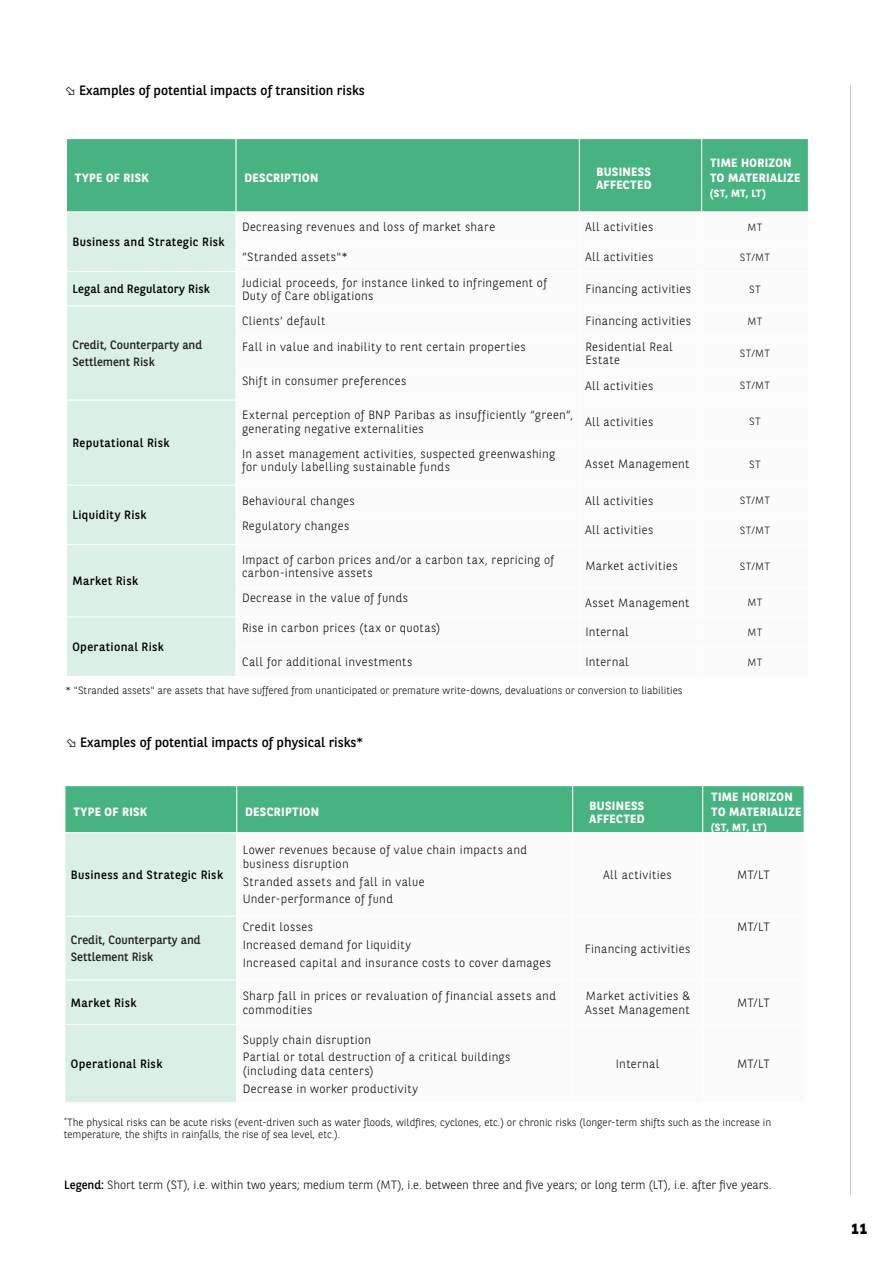
<style>
.page{position:relative;width:893px;height:1263px;background:#fff}
.page>*{position:absolute;margin:0;border:0;box-sizing:border-box;transform-origin:0 0}
.t1{font:800 14.85px "BNPP Sans";color:#000;scale:.91 1}
.t2{font:13.5px "BNPP Sans";color:#000}
.t3{font:300 12px/13.5px "BNPP Sans";letter-spacing:.035em;color:#000}
.t4{font:12px "BNPP Sans";letter-spacing:.03em;color:#000}
.t5{font:700 12px/13.5px "BNPP Sans";letter-spacing:.025em;color:#fff}
.t6{font:300 12px "BNPP Sans";color:#000}
.t7{font:12px/16.5px "BNPP Sans";color:#231f20}
.t8{font:300 10.5px/12.6px "BNPP Sans";color:#000}
.t9{font:700 10.5px "BNPP Sans";letter-spacing:.015em;color:#fff}
.s1{font-weight:400}
</style>
<div class="page">
<hr style="left:850px;top:85px;width:1px;height:1110px;background:#c6c6c6">
<div style="left:67px;top:139px;width:741px;height:72px;background:#47b381"></div>
<div style="left:67px;top:212px;width:168px;height:464px;background:#daf0e6"></div>
<hr style="left:235px;top:139px;width:2px;height:72px;background:#fff">
<hr style="left:579px;top:139px;width:1px;height:72px;background:#fff">
<hr style="left:701px;top:139px;width:1px;height:72px;background:#fff">
<hr style="left:66px;top:271px;width:170px;height:1px;background:#fff">
<hr style="left:66px;top:305px;width:170px;height:2px;background:#fff">
<hr style="left:66px;top:399px;width:170px;height:2px;background:#fff">
<hr style="left:66px;top:485px;width:170px;height:1px;background:#fff">
<hr style="left:66px;top:544px;width:170px;height:1px;background:#fff">
<hr style="left:66px;top:616px;width:170px;height:1px;background:#fff">
<div style="left:65px;top:786px;width:739px;height:46px;background:#47b381"></div>
<div style="left:65px;top:833px;width:171px;height:269px;background:#daf0e6"></div>
<hr style="left:236px;top:786px;width:1px;height:46px;background:#fff">
<hr style="left:572px;top:786px;width:1px;height:46px;background:#fff">
<hr style="left:702px;top:786px;width:1px;height:46px;background:#fff">
<hr style="left:64px;top:916px;width:173px;height:1px;background:#fff">
<hr style="left:64px;top:979px;width:173px;height:1px;background:#fff">
<hr style="left:64px;top:1024px;width:173px;height:1px;background:#fff">
<p class="t2" style="left:79px;top:82px;width:287px">Examples of potential impacts of transition risks</p>
<p class="t5" style="left:75px;top:171px;width:75px">TYPE OF RISK</p>
<p class="t5" style="left:244px;top:171px;width:75px">DESCRIPTION</p>
<p class="t5" style="left:596px;top:164px;width:57px">BUSINESS<br>AFFECTED</p>
<p class="t5" style="left:710px;top:155px;width:92px;line-height:15px">TIME HORIZON<br>TO MATERIALIZE</p>
<p class="t9" style="left:710px;top:187px;width:57px">(ST, MT, LT)</p>
<p class="t4" style="left:72px;top:234px;width:154px">Business and Strategic Risk</p>
<p class="t3" style="left:242px;top:220px;width:255px">Decreasing revenues and loss of market share</p>
<p class="t3" style="left:585px;top:220px;width:70px">All activities</p>
<p class="t8" style="left:748px;top:220px;width:16px">MT</p>
<p class="t3" style="left:242px;top:250px;width:107px">“Stranded assets"*</p>
<p class="t3" style="left:585px;top:250px;width:70px">All activities</p>
<p class="t8" style="left:740px;top:250px;width:32px">ST/MT</p>
<p class="t4" style="left:72px;top:281px;width:139px">Legal and Regulatory Risk</p>
<p class="t3" style="left:242px;top:275px;width:307px">Judicial proceeds, for instance linked to infringement of<br>Duty of Care obligations</p>
<p class="t3" style="left:585px;top:282px;width:107px">Financing activities</p>
<p class="t8" style="left:749px;top:282px;width:13px">ST</p>
<p class="t7" style="left:72px;top:336px;width:131px">Credit, Counterparty and<br>Settlement Risk</p>
<p class="t3" style="left:242px;top:314px;width:85px">Clients’ default</p>
<p class="t3" style="left:585px;top:314px;width:107px">Financing activities</p>
<p class="t8" style="left:748px;top:314px;width:16px">MT</p>
<p class="t3" style="left:242px;top:339px;width:285px">Fall in value and inability to rent certain properties</p>
<p class="t3" style="left:585px;top:339px;width:89px">Residential Real<br>Estate</p>
<p class="t8" style="left:740px;top:347px;width:32px">ST/MT</p>
<p class="t3" style="left:242px;top:374px;width:166px">Shift in consumer preferences</p>
<p class="t3" style="left:585px;top:378px;width:70px">All activities</p>
<p class="t8" style="left:740px;top:379px;width:32px">ST/MT</p>
<p class="t4" style="left:72px;top:435px;width:98px">Reputational Risk</p>
<p class="t4" style="left:72px;top:507px;width:76px">Liquidity Risk</p>
<p class="t4" style="left:72px;top:573px;width:67px">Market Risk</p>
<p class="t4" style="left:72px;top:639px;width:93px">Operational Risk</p>
<p class="t3" style="left:242px;top:408px;width:333px">External perception of BNP Paribas as insufficiently “green”, generating negative externalities</p>
<p class="t3" style="left:585px;top:414px;width:70px">All activities</p>
<p class="t8" style="left:749px;top:415px;width:13px">ST</p>
<p class="t3" style="left:242px;top:446px;width:315px">In asset management activities, suspected greenwashing for unduly labelling sustainable funds</p>
<p class="t3" style="left:585px;top:457px;width:106px">Asset Management</p>
<p class="t8" style="left:749px;top:457px;width:13px">ST</p>
<p class="t3" style="left:242px;top:493px;width:114px">Behavioural changes</p>
<p class="t3" style="left:585px;top:493px;width:70px">All activities</p>
<p class="t8" style="left:740px;top:493px;width:32px">ST/MT</p>
<p class="t3" style="left:242px;top:518px;width:109px">Regulatory changes</p>
<p class="t3" style="left:585px;top:523px;width:70px">All activities</p>
<p class="t8" style="left:740px;top:523px;width:32px">ST/MT</p>
<p class="t3" style="left:242px;top:552px;width:314px">Impact of carbon prices and/or a carbon tax, repricing of carbon-intensive assets</p>
<p class="t3" style="left:585px;top:559px;width:94px">Market activities</p>
<p class="t8" style="left:740px;top:559px;width:32px">ST/MT</p>
<p class="t3" style="left:242px;top:591px;width:168px">Decrease in the value of funds</p>
<p class="t3" style="left:585px;top:595px;width:106px">Asset Management</p>
<p class="t8" style="left:748px;top:596px;width:16px">MT</p>
<p class="t3" style="left:242px;top:620px;width:200px">Rise in carbon prices (tax or quotas)</p>
<p class="t3" style="left:585px;top:625px;width:45px">Internal</p>
<p class="t8" style="left:748px;top:625px;width:16px">MT</p>
<p class="t3" style="left:242px;top:655px;width:172px">Call for additional investments</p>
<p class="t3" style="left:585px;top:655px;width:45px">Internal</p>
<p class="t8" style="left:748px;top:655px;width:16px">MT</p>
<p class="t8" style="left:65px;top:684px;width:619px">* "Stranded assets" are assets that have suffered from unanticipated or premature write-downs, devaluations or conversion to liabilities</p>
<p class="t2" style="left:80px;top:733px;width:285px">Examples of potential impacts of physical risks*</p>
<p class="t5" style="left:73px;top:805px;width:75px">TYPE OF RISK</p>
<p class="t5" style="left:245px;top:805px;width:75px">DESCRIPTION</p>
<p class="t5" style="left:590px;top:798px;width:57px">BUSINESS<br>AFFECTED</p>
<p class="t5" style="left:711px;top:789px;width:92px;line-height:15px">TIME HORIZON<br>TO MATERIALIZE</p>
<p class="t9" style="left:711px;top:820px;width:57px">(ST, MT, LT)</p>
<p class="t4" style="left:71px;top:866px;width:154px">Business and Strategic Risk</p>
<p class="t3" style="left:243px;top:843px;width:286px">Lower revenues because of value chain impacts and business disruption</p>
<p class="t3" style="left:243px;top:872px;width:183px;line-height:17.7px">Stranded assets and fall in value<br>Under-performance of fund</p>
<p class="t3" style="left:603px;top:867px;width:70px">All activities</p>
<p class="t3" style="left:737px;top:867px;width:34px">MT/LT</p>
<p class="t7" style="left:71px;top:931px;width:131px">Credit, Counterparty and<br>Settlement Risk</p>
<p class="t3" style="left:243px;top:918px;width:310px;line-height:17.7px">Credit losses<br>Increased demand for liquidity<br>Increased capital and insurance costs to cover damages</p>
<p class="t3" style="left:585px;top:941px;width:107px">Financing activities</p>
<p class="t3" style="left:737px;top:920px;width:34px">MT/LT</p>
<p class="t4" style="left:71px;top:994px;width:67px">Market Risk</p>
<p class="t3" style="left:243px;top:988px;width:315px">Sharp fall in prices or revaluation of financial assets and commodities</p>
<p class="t3" style="left:586px;top:988px;width:106px">Market activities &amp;<br>Asset Management</p>
<p class="t3" style="left:737px;top:995px;width:34px">MT/LT</p>
<p class="t4" style="left:71px;top:1056px;width:93px">Operational Risk</p>
<p class="t3" style="left:243px;top:1030px;width:269px;line-height:17.7px">Supply chain disruption<br>Partial or total destruction of a critical buildings</p>
<p class="t3" style="left:243px;top:1061px;width:177px;line-height:17.7px">(including data centers)<br>Decrease in worker productivity</p>
<p class="t3" style="left:616px;top:1057px;width:45px">Internal</p>
<p class="t3" style="left:737px;top:1057px;width:34px">MT/LT</p>
<p class="t8" style="left:64px;top:1115px;width:709px"><sup>*</sup>The physical risks can be acute risks (event-driven such as water floods, wildfires, cyclones, etc.) or chronic risks (longer-term shifts such as the increase in temperature, the shifts in rainfalls, the rise of sea level, etc.).</p>
<p class="t6" style="left:64px;top:1176px;width:709px"><span class="s1">Legend:</span> Short term (ST), i.e. within two years; medium term (MT), i.e. between three and five years; or long term (LT), i.e. after five years.</p>
<p class="t1" style="left:851px;top:1219px;width:18px">11</p>
</div>
